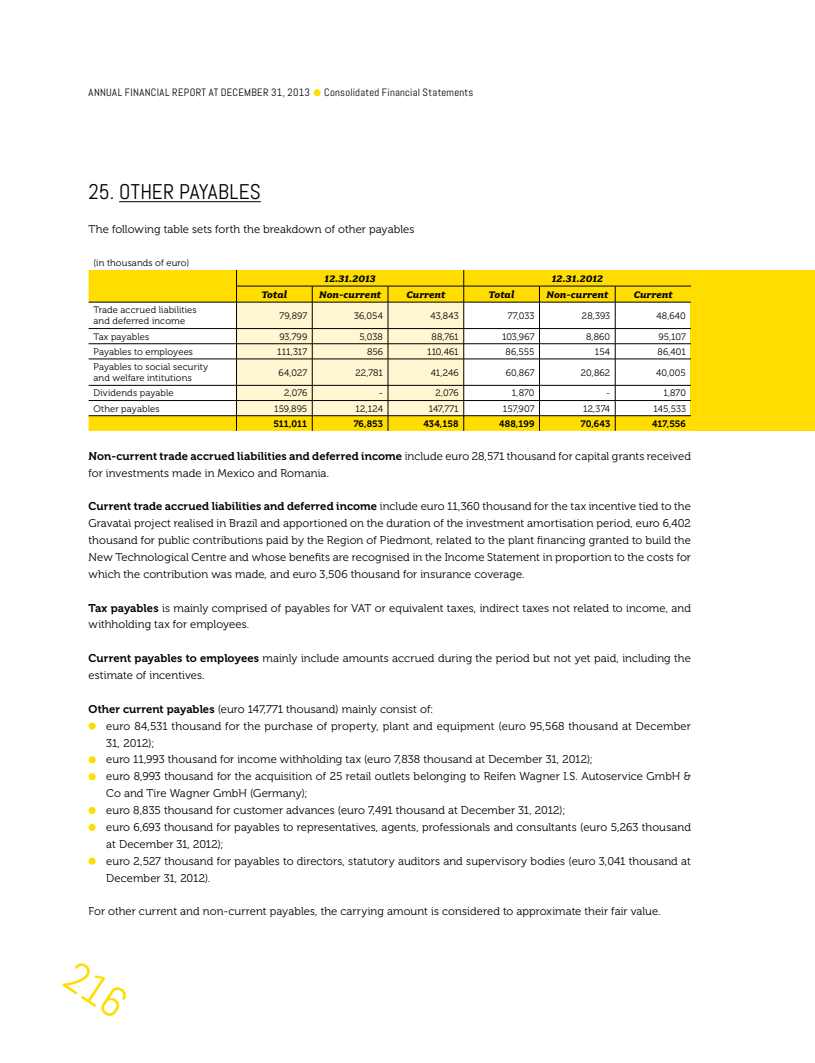
<style>
.page{position:relative;width:815px;height:1063px;background:#fff}
.page>*{position:absolute;margin:0;border:0;box-sizing:border-box;transform-origin:0 0}
.t1{font:21.25px "Abel";color:#000}
.t2{font:11.25px/16.9px "Museo 300";letter-spacing:.005em;color:#000}
.t3{font:11.25px "Museo 700";letter-spacing:.005em;color:#000}
.t4{font:10.62px "Abel";letter-spacing:.03em;color:#000}
.t5{font:italic 700 10.62px "Fairplex Wide";letter-spacing:.005em;color:#000}
.t6{font:9.38px/11.2px "Museo 300";letter-spacing:.01em;color:#000}
.t7{font:9.38px "Museo 700";color:#000}
.s1{font-family:"Museo 300"}
.s2{font-family:"Museo 700"}
</style>
<div class="page">
<div style="left:691px;top:270px;width:124px;height:161px;background:#fd0"></div>
<hr style="left:119px;top:201px;width:142px;height:1px;background:#000">
<svg style="left:89px;top:270px;width:602px;height:161px"></svg>
<hr style="left:464px;top:286px;width:75px;height:1px;background:#000">
<hr style="left:539px;top:286px;width:76px;height:1px;background:#000">
<hr style="left:615px;top:286px;width:76px;height:1px;background:#000">
<hr style="left:89px;top:302px;width:148px;height:1px;background:#000">
<hr style="left:464px;top:302px;width:75px;height:1px;background:#000">
<hr style="left:539px;top:302px;width:76px;height:1px;background:#000">
<hr style="left:615px;top:302px;width:76px;height:1px;background:#000">
<hr style="left:89px;top:328px;width:148px;height:1px;background:#000">
<hr style="left:464px;top:328px;width:75px;height:1px;background:#000">
<hr style="left:539px;top:328px;width:76px;height:1px;background:#000">
<hr style="left:615px;top:328px;width:76px;height:1px;background:#000">
<hr style="left:89px;top:344px;width:148px;height:1px;background:#000">
<hr style="left:464px;top:344px;width:75px;height:1px;background:#000">
<hr style="left:539px;top:344px;width:76px;height:1px;background:#000">
<hr style="left:615px;top:344px;width:76px;height:1px;background:#000">
<hr style="left:89px;top:359px;width:148px;height:1px;background:#000">
<hr style="left:464px;top:359px;width:75px;height:1px;background:#000">
<hr style="left:539px;top:359px;width:76px;height:1px;background:#000">
<hr style="left:615px;top:359px;width:76px;height:1px;background:#000">
<hr style="left:89px;top:385px;width:148px;height:1px;background:#000">
<hr style="left:464px;top:385px;width:75px;height:1px;background:#000">
<hr style="left:539px;top:385px;width:76px;height:1px;background:#000">
<hr style="left:615px;top:385px;width:76px;height:1px;background:#000">
<hr style="left:89px;top:400px;width:148px;height:1px;background:#000">
<hr style="left:464px;top:400px;width:75px;height:1px;background:#000">
<hr style="left:539px;top:400px;width:76px;height:1px;background:#000">
<hr style="left:615px;top:400px;width:76px;height:1px;background:#000">
<hr style="left:89px;top:416px;width:148px;height:1px;background:#000">
<hr style="left:464px;top:416px;width:75px;height:1px;background:#000">
<svg style="left:236px;top:270px;width:229px;height:161px;background:#eede8a"></svg>
<hr style="left:539px;top:416px;width:76px;height:1px;background:#000">
<svg style="left:539px;top:286px;width:1px;height:145px"></svg>
<hr style="left:615px;top:416px;width:76px;height:1px;background:#000">
<svg style="left:615px;top:286px;width:1px;height:145px"></svg>
<div style="left:89px;top:723px;width:7px;height:7px;background:#fd0;border-radius:50%"></div>
<div style="left:89px;top:756px;width:7px;height:7px;background:#fd0;border-radius:50%"></div>
<div style="left:89px;top:773px;width:7px;height:7px;background:#fd0;border-radius:50%"></div>
<div style="left:89px;top:807px;width:7px;height:7px;background:#fd0;border-radius:50%"></div>
<div style="left:89px;top:824px;width:7px;height:7px;background:#fd0;border-radius:50%"></div>
<div style="left:89px;top:858px;width:7px;height:7px;background:#fd0;border-radius:50%"></div>
<div style="left:314px;top:89px;width:7px;height:7px;background:#fd0;border-radius:50%"></div>
<p class="t4" style="left:89px;top:86px;width:223px">ANNUAL FINANCIAL REPORT AT DECEMBER 31, 2013</p>
<p class="t4" style="left:324px;top:86px;width:151px">CONSOLIDATED FINANCIAL STATEMENTS</p>
<h1 class="t1" style="left:89px;top:178px;width:42px">25. OTHE</h1>
<h1 class="t1" style="left:163px;top:178px;width:99px">R PAYABLE S</h1>
<p class="t2" style="left:89px;top:221px;width:327px">The following table sets forth the breakdown of other payables</p>
<p class="t6" style="left:94px;top:257px;width:97px">(in thousands of euro)</p>
<p class="t5" style="left:325px;top:273px;width:53px">12.31.2013</p>
<p class="t5" style="left:552px;top:273px;width:52px">12.31.2012</p>
<p class="t5" style="left:262px;top:289px;width:27px">Total</p>
<p class="t5" style="left:319px;top:289px;width:63px">Non-current</p>
<p class="t5" style="left:406px;top:289px;width:40px">Current</p>
<p class="t5" style="left:489px;top:289px;width:27px">Total</p>
<p class="t5" style="left:546px;top:289px;width:63px">Non-current</p>
<p class="t5" style="left:634px;top:289px;width:40px">Current</p>
<p class="t6" style="left:94px;top:305px;width:105px">Trade accrued liabilities and deferred income</p>
<p class="t6" style="left:280px;top:310px;width:29px">79,897</p>
<p class="t6" style="left:354px;top:310px;width:30px">36,054</p>
<p class="t6" style="left:430px;top:310px;width:30px">43,843</p>
<p class="t6" style="left:508px;top:310px;width:28px">77,033</p>
<p class="t6" style="left:582px;top:310px;width:30px">28,393</p>
<p class="t6" style="left:656px;top:310px;width:31px">48,640</p>
<p class="t6" style="left:94px;top:331px;width:57px">Tax payables</p>
<p class="t6" style="left:279px;top:331px;width:29px">93,799</p>
<p class="t6" style="left:360px;top:331px;width:25px">5,038</p>
<p class="t6" style="left:431px;top:331px;width:29px">88,761</p>
<p class="t6" style="left:502px;top:331px;width:34px">103,967</p>
<p class="t6" style="left:586px;top:331px;width:26px">8,860</p>
<p class="t6" style="left:659px;top:331px;width:29px">95,107</p>
<p class="t6" style="left:94px;top:346px;width:101px">Payables to employees</p>
<p class="t6" style="left:277px;top:346px;width:32px">111,317</p>
<p class="t6" style="left:367px;top:346px;width:17px">856</p>
<p class="t6" style="left:427px;top:346px;width:33px">110,461</p>
<p class="t6" style="left:506px;top:346px;width:30px">86,555</p>
<p class="t6" style="left:595px;top:346px;width:17px">154</p>
<p class="t6" style="left:658px;top:346px;width:30px">86,401</p>
<p class="t6" style="left:94px;top:361px;width:116px">Payables to social security and welfare intitutions</p>
<p class="t6" style="left:279px;top:367px;width:30px">64,027</p>
<p class="t6" style="left:355px;top:367px;width:29px">22,781</p>
<p class="t6" style="left:431px;top:367px;width:30px">41,246</p>
<p class="t6" style="left:506px;top:367px;width:30px">60,867</p>
<p class="t6" style="left:581px;top:367px;width:31px">20,862</p>
<p class="t6" style="left:656px;top:367px;width:31px">40,005</p>
<p class="t6" style="left:94px;top:388px;width:82px">Dividends payable</p>
<p class="t6" style="left:284px;top:388px;width:25px">2,076</p>
<p class="t6" style="left:379px;top:388px;width:6px">-</p>
<p class="t6" style="left:436px;top:388px;width:25px">2,076</p>
<p class="t6" style="left:512px;top:388px;width:24px">1,870</p>
<p class="t6" style="left:606px;top:388px;width:6px">-</p>
<p class="t6" style="left:663px;top:388px;width:24px">1,870</p>
<p class="t6" style="left:94px;top:403px;width:67px">Other payables</p>
<p class="t6" style="left:274px;top:403px;width:35px">159,895</p>
<p class="t6" style="left:356px;top:403px;width:29px">12,124</p>
<p class="t6" style="left:429px;top:403px;width:31px">147,771</p>
<p class="t6" style="left:503px;top:403px;width:33px">157,907</p>
<p class="t6" style="left:583px;top:403px;width:29px">12,374</p>
<p class="t6" style="left:654px;top:403px;width:34px">145,533</p>
<p class="t7" style="left:273px;top:418px;width:35px">511,011</p>
<p class="t7" style="left:354px;top:418px;width:31px">76,853</p>
<p class="t7" style="left:423px;top:418px;width:37px">434,158</p>
<p class="t7" style="left:499px;top:418px;width:37px">488,199</p>
<p class="t7" style="left:581px;top:418px;width:31px">70,643</p>
<p class="t7" style="left:652px;top:418px;width:35px">417,556</p>
<p class="t3" style="left:89px;top:450px;width:604px">Non-current trade accrued liabilities and deferred income <span class="s1">include euro 28,571 thousand for capital grants received</span></p>
<p class="t2" style="left:89px;top:464px;width:242px">for investments made in Mexico and Romania.</p>
<p class="t2" style="left:89px;top:498px;width:604px;text-align:justify"><span class="s2">Current trade accrued liabilities and deferred income</span> include euro 11,360 thousand for the tax incentive tied to the Gravataì project realised in Brazil and apportioned on the duration of the investment amortisation period, euro 6,402 thousand for public contributions paid by the Region of Piedmont, related to the plant financing granted to build the New Technological Centre and whose benefits are recognised in the Income Statement in proportion to the costs for which the contribution was made, and euro 3,506 thousand for insurance coverage.</p>
<p class="t2" style="left:89px;top:599px;width:604px"><span class="s2">Tax payables</span> is mainly comprised of payables for VAT or equivalent taxes, indirect taxes not related to income, and withholding tax for employees.</p>
<p class="t2" style="left:89px;top:650px;width:604px"><span class="s2">Current payables to employees</span> mainly include amounts accrued during the period but not yet paid, including the estimate of incentives.</p>
<p class="t2" style="left:106px;top:701px;width:586px;text-indent:-18px"><span class="s2">Other current payables</span> (euro 147,771 thousand) mainly consist of:<br>euro 84,531 thousand for the purchase of property, plant and equipment (euro 95,568 thousand at December 31, 2012);<br>euro 11,993 thousand for income withholding tax (euro 7,838 thousand at December 31, 2012);<br>euro 8,993 thousand for the acquisition of 25 retail outlets belonging to Reifen Wagner I.S. Autoservice GmbH &amp; Co and Tire Wagner GmbH (Germany);<br>euro 8,835 thousand for customer advances (euro 7,491 thousand at December 31, 2012);<br>euro 6,693 thousand for payables to representatives, agents, professionals and consultants (euro 5,263 thousand at December 31, 2012);<br>euro 2,527 thousand for payables to directors, statutory auditors and supervisory bodies (euro 3,041 thousand at December 31, 2012).</p>
<p class="t2" style="left:89px;top:903px;width:574px">For other current and non-current payables, the carrying amount is considered to approximate their fair value.</p>
</div>
